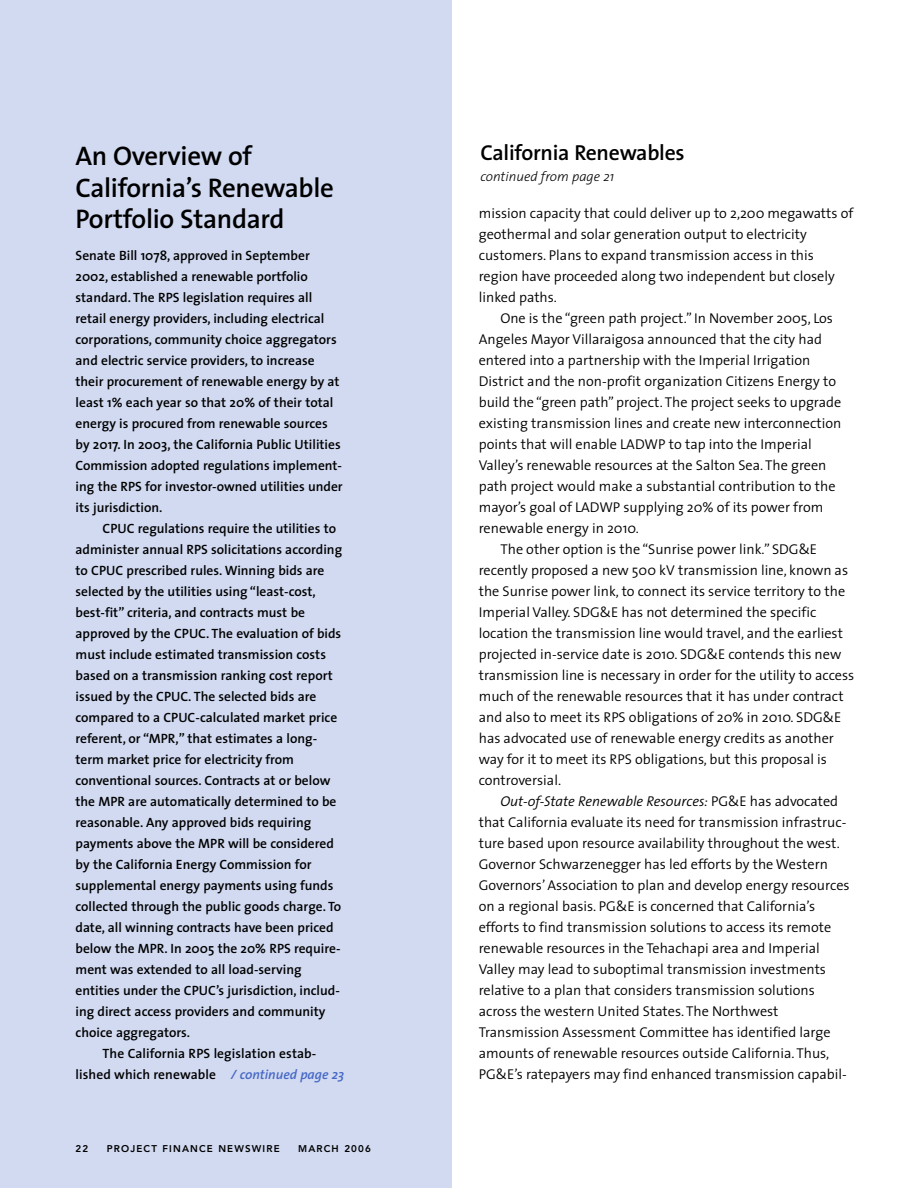
<style>
.page{position:relative;width:918px;height:1188px;background:#fff}
.page>*{position:absolute;margin:0;border:0;box-sizing:border-box;transform-origin:0 0}
.t1{font:600 27px/31.5px "The Sans";letter-spacing:-.01em;color:#000}
.t2{font:600 21.75px "The Sans";letter-spacing:-.01em;color:#000}
.t3{font:300 14.25px/21px "The Sans";color:#000}
.t4{font:italic 300 14.25px "The Sans";color:#000}
.t5{font:600 13.5px/21px "The Sans";color:#000}
.t6{font:italic 300 13.5px "The Sans";color:#000}
.t7{font:italic 600 13.5px "The Sans";color:#4768c5}
.t8{font:800 9.75px "Avenir";letter-spacing:.12em;color:#000}
.s1{font-style:normal}
</style>
<div class="page">
<div style="left:0;top:0;width:451px;height:1188px;background:#d1daf1"></div>
<h1 class="t1" style="left:76px;top:143px;width:260px">An Overview of<br>California’s Renewable<br>Portfolio Standard</h1>
<p class="t5" style="left:76px;top:246px;width:269px">Senate Bill 1078, approved in September 2002, established a renewable portfolio standard. The RPS legislation requires all retail energy providers, including electrical corporations, community choice aggregators and electric service providers, to increase their procurement of renewable energy by at least 1% each year so that 20% of their total energy is procured from renewable sources by 2017. In 2003, the California Public Utilities Commission adopted regulations implement&shy;ing the RPS for investor-owned utilities under its jurisdiction.</p>
<p class="t5" style="left:103px;top:519px;width:235px">CPUC regulations require the utilities to</p>
<p class="t5" style="left:76px;top:540px;width:268px">administer annual RPS solicitations according</p>
<p class="t5" style="left:76px;top:561px;width:250px">to CPUC prescribed rules. Winning bids are</p>
<p class="t5" style="left:76px;top:582px;width:242px">selected by the utilities using “least-cost,</p>
<p class="t5" style="left:76px;top:603px;width:231px">best-fit” criteria, and contracts must be</p>
<p class="t5" style="left:76px;top:624px;width:267px">approved by the CPUC. The evaluation of bids</p>
<p class="t5" style="left:76px;top:645px;width:252px">must include estimated transmission costs</p>
<p class="t5" style="left:76px;top:666px;width:259px">based on a transmission ranking cost report</p>
<p class="t5" style="left:76px;top:687px;width:242px">issued by the CPUC. The selected bids are</p>
<p class="t5" style="left:76px;top:708px;width:263px">compared to a CPUC-calculated market price</p>
<p class="t5" style="left:76px;top:729px;width:243px">referent, or “MPR,” that estimates a long-</p>
<p class="t5" style="left:76px;top:750px;width:220px">term market price for electricity from</p>
<p class="t5" style="left:76px;top:771px;width:256px">conventional sources. Contracts at or below</p>
<p class="t5" style="left:76px;top:792px;width:262px">the MPR are automatically determined to be</p>
<p class="t5" style="left:76px;top:813px;width:237px">reasonable. Any approved bids requiring</p>
<p class="t5" style="left:76px;top:834px;width:260px">payments above the MPR will be considered</p>
<p class="t5" style="left:76px;top:855px;width:237px">by the California Energy Commission for</p>
<p class="t5" style="left:76px;top:876px;width:259px">supplemental energy payments using funds</p>
<p class="t5" style="left:76px;top:897px;width:267px">collected through the public goods charge. To</p>
<p class="t5" style="left:76px;top:918px;width:260px">date, all winning contracts have been priced</p>
<p class="t5" style="left:76px;top:939px;width:266px">below the MPR. In 2005 the 20% RPS require-</p>
<p class="t5" style="left:76px;top:960px;width:228px">ment was extended to all load-serving</p>
<p class="t5" style="left:76px;top:981px;width:266px">entities under the CPUC’s jurisdiction, includ-</p>
<p class="t5" style="left:76px;top:1002px;width:251px">ing direct access providers and community</p>
<p class="t5" style="left:76px;top:1023px;width:116px">choice aggregators.</p>
<p class="t5" style="left:103px;top:1044px;width:215px">The California RPS legislation estab-</p>
<p class="t5" style="left:76px;top:1065px;width:142px">lished which renewable</p>
<p class="t7" style="left:231px;top:1069px;width:115px">/ continued page 23</p>
<p class="t8" style="left:76px;top:1145px;width:14px">22</p>
<p class="t8" style="left:107px;top:1145px;width:174px">PROJECT FINANCE NEWSWIRE</p>
<p class="t8" style="left:298px;top:1145px;width:74px">MARCH 2006</p>
<h2 class="t2" style="left:481px;top:145px;width:206px">California Renewables</h2>
<p class="t6" style="left:481px;top:171px;width:135px">continued from page 21</p>
<p class="t3" style="left:479px;top:204px;width:376px">mission capacity that could deliver up to 2,200 megawatts of geothermal and solar generation output to electricity customers. Plans to expand transmission access in this region have proceeded along two independent but closely linked paths.</p>
<p class="t3" style="left:500px;top:309px;width:334px">One is the “green path project.” In November 2005, Los</p>
<p class="t3" style="left:479px;top:330px;width:345px">Angeles Mayor Villaraigosa announced that the city had</p>
<p class="t3" style="left:479px;top:351px;width:333px">entered into a partnership with the Imperial Irrigation</p>
<p class="t3" style="left:479px;top:372px;width:359px">District and the non-profit organization Citizens Energy to</p>
<p class="t3" style="left:479px;top:393px;width:364px">build the “green path” project. The project seeks to upgrade</p>
<p class="t3" style="left:479px;top:414px;width:364px">existing transmission lines and create new interconnection</p>
<p class="t3" style="left:479px;top:435px;width:334px">points that will enable LADWP to tap into the Imperial</p>
<p class="t3" style="left:479px;top:456px;width:349px">Valley’s renewable resources at the Salton Sea. The green</p>
<p class="t3" style="left:479px;top:477px;width:358px">path project would make a substantial contribution to the</p>
<p class="t3" style="left:479px;top:498px;width:346px">mayor’s goal of LADWP supplying 20% of its power from</p>
<p class="t3" style="left:479px;top:519px;width:162px">renewable energy in 2010.</p>
<p class="t3" style="left:500px;top:540px;width:318px">The other option is the “Sunrise power link.” SDG&amp;E</p>
<p class="t3" style="left:479px;top:561px;width:371px">recently proposed a new 500 kV transmission line, known as</p>
<p class="t3" style="left:479px;top:582px;width:368px">the Sunrise power link, to connect its service territory to the</p>
<p class="t3" style="left:479px;top:603px;width:339px">Imperial Valley. SDG&amp;E has not determined the specific</p>
<p class="t3" style="left:479px;top:624px;width:366px">location the transmission line would travel, and the earliest</p>
<p class="t3" style="left:479px;top:645px;width:364px">projected in-service date is 2010. SDG&amp;E contends this new</p>
<p class="t3" style="left:479px;top:666px;width:377px">transmission line is necessary in order for the utility to access</p>
<p class="t3" style="left:479px;top:687px;width:366px">much of the renewable resources that it has under contract</p>
<p class="t3" style="left:479px;top:708px;width:364px">and also to meet its RPS obligations of 20% in 2010. SDG&amp;E</p>
<p class="t3" style="left:479px;top:729px;width:357px">has advocated use of renewable energy credits as another</p>
<p class="t3" style="left:479px;top:750px;width:350px">way for it to meet its RPS obligations, but this proposal is</p>
<p class="t3" style="left:479px;top:771px;width:84px">controversial.</p>
<p class="t4" style="left:500px;top:795px;width:339px">Out-of-State Renewable Resources: <span class="s1">PG&amp;E has advocated</span></p>
<p class="t3" style="left:479px;top:813px;width:369px">that California evaluate its need for transmission infrastruc-</p>
<p class="t3" style="left:479px;top:834px;width:363px">ture based upon resource availability throughout the west.</p>
<p class="t3" style="left:479px;top:855px;width:351px">Governor Schwarzenegger has led efforts by the Western</p>
<p class="t3" style="left:479px;top:876px;width:372px">Governors’ Association to plan and develop energy resources</p>
<p class="t3" style="left:479px;top:897px;width:338px">on a regional basis. PG&amp;E is concerned that California’s</p>
<p class="t3" style="left:479px;top:918px;width:354px">efforts to find transmission solutions to access its remote</p>
<p class="t3" style="left:479px;top:939px;width:343px">renewable resources in the Tehachapi area and Imperial</p>
<p class="t3" style="left:479px;top:960px;width:349px">Valley may lead to suboptimal transmission investments</p>
<p class="t3" style="left:479px;top:981px;width:338px">relative to a plan that considers transmission solutions</p>
<p class="t3" style="left:479px;top:1002px;width:301px">across the western United States. The Northwest</p>
<p class="t3" style="left:479px;top:1023px;width:353px">Transmission Assessment Committee has identified large</p>
<p class="t3" style="left:479px;top:1044px;width:352px">amounts of renewable resources outside California. Thus,</p>
<p class="t3" style="left:479px;top:1065px;width:370px">PG&amp;E’s ratepayers may find enhanced transmission capabil-</p>
</div>
